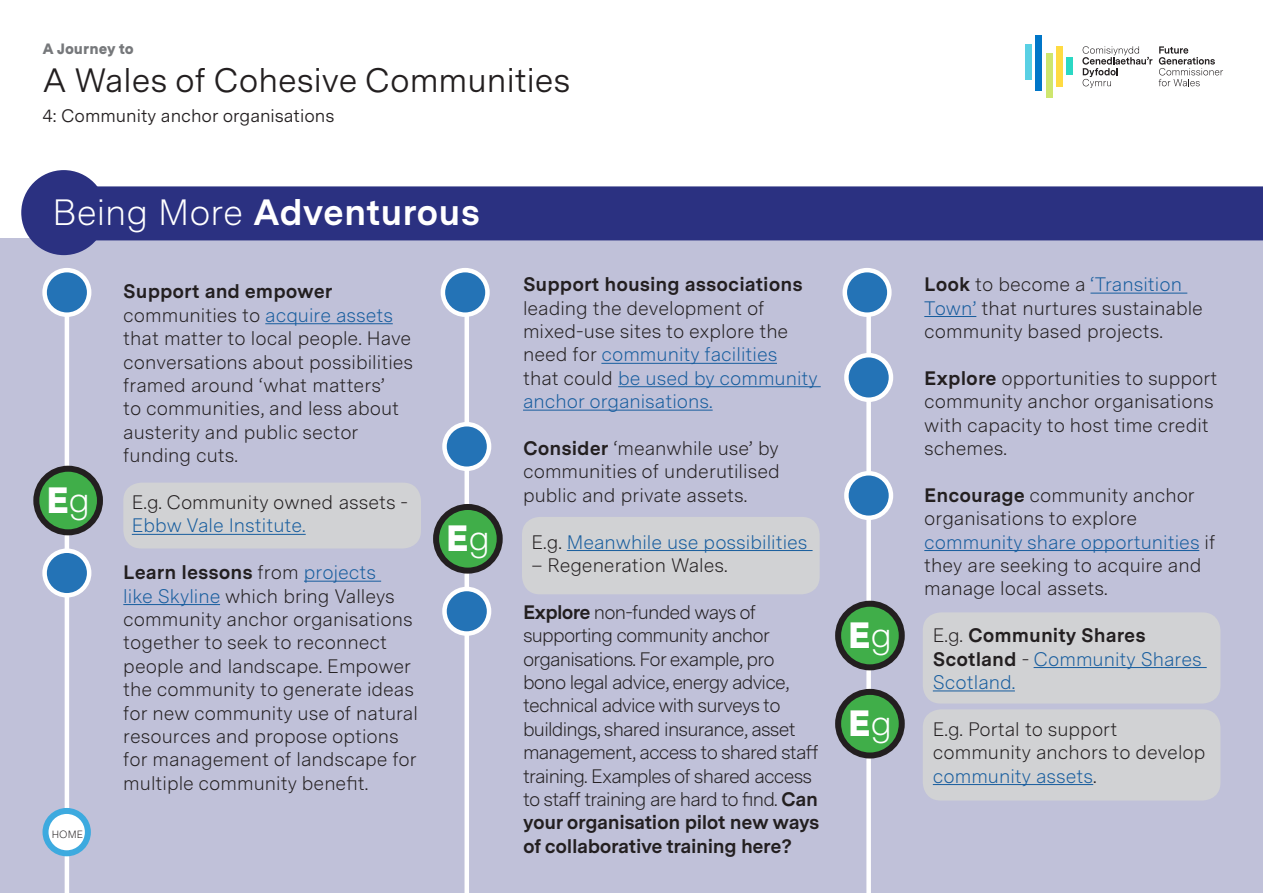
<style>
.page{position:relative;width:1263px;height:893px;background:#fff}
.page>*{position:absolute;margin:0;border:0;box-sizing:border-box;transform-origin:0 0}
.Text{font:700 36.6px "Messina Sans";color:#fff}
.Text-2{font:900 36.6px "Messina Sans";color:#fff}
.t1{font:33.75px "Messina Sans";color:#231f20}
.Text-3{font:300 19.5px/23.4px "Messina Sans";color:#231f20}
.Text-4{font:300 19.5px/23.4px "Messina Sans";letter-spacing:-.04em;color:#231f20}
.Text-5{font:300 19.5px/23.4px "Messina Sans";color:#175d9e}
.t2{font:18px "Messina Sans";color:#231f20}
.t3{font:900 15px "Messina Sans";color:#76787b}
.Text-6{font:300 10.5px "Messina Sans";color:#231f20}
.s1{font-weight:300}
.s2{font-weight:700}
.s3{color:#175d9e}
.s4{color:#231f20}
.s5{font-weight:700;color:#231f20}
</style>
<div class="page">
<div style="left:0;top:238px;width:1263px;height:655px;background:#c0c1d9"></div>
<div style="left:123px;top:483px;width:298px;height:65px;background:#d1d2d4;border-radius:18px"></div>
<div style="left:522px;top:517px;width:298px;height:77px;background:#d1d2d4;border-radius:18px"></div>
<div style="left:923px;top:612px;width:297px;height:91px;background:#d1d2d4;border-radius:18px"></div>
<div style="left:923px;top:709px;width:297px;height:91px;background:#d1d2d4;border-radius:18px"></div>
<div style="left:21px;top:170px;width:85px;height:85px;background:#2b3181;border-radius:50%"></div>
<div style="left:1025px;top:44px;width:7px;height:35px;background:#59d0e4"></div>
<div style="left:1036px;top:35px;width:6px;height:55px;background:#0076c8"></div>
<div style="left:1046px;top:53px;width:6px;height:45px;background:#cee66e"></div>
<div style="left:1056px;top:46px;width:6px;height:40px;background:#ffdb42"></div>
<div style="left:1066px;top:57px;width:6px;height:18px;background:#2bd8c4"></div>
<svg style="left:1159px;top:46px;width:64px;height:40px"></svg>
<svg style="left:1082px;top:46px;width:70px;height:42px"></svg>
<div style="left:43px;top:186px;width:1220px;height:54px;background:#2b3181"></div>
<hr style="left:265px;top:323px;width:128px;height:1px;background:#175d9e">
<hr style="left:132px;top:534px;width:174px;height:1px;background:#175d9e">
<hr style="left:304px;top:581px;width:77px;height:1px;background:#175d9e">
<hr style="left:123px;top:604px;width:97px;height:1px;background:#175d9e">
<hr style="left:65px;top:292px;width:4px;height:601px;background:#fff">
<div style="left:464px;top:292px;width:5px;height:601px;background:#fff"></div>
<div style="left:866px;top:292px;width:5px;height:601px;background:#fff"></div>
<div style="left:45px;top:270px;width:44px;height:45px;background:#2473b6;border-radius:50%"></div>
<div style="left:42px;top:268px;width:49px;height:49px;border:4px solid #fff;border-radius:50%"></div>
<div style="left:443px;top:270px;width:44px;height:45px;background:#2473b6;border-radius:50%"></div>
<div style="left:441px;top:268px;width:49px;height:49px;border:4px solid #fff;border-radius:50%"></div>
<div style="left:845px;top:270px;width:44px;height:45px;background:#2473b6;border-radius:50%"></div>
<div style="left:842px;top:268px;width:50px;height:49px;border:4px solid #fff;border-radius:50%"></div>
<div style="left:45px;top:551px;width:44px;height:44px;background:#2473b6;border-radius:50%"></div>
<div style="left:42px;top:548px;width:49px;height:49px;border:4px solid #fff;border-radius:50%"></div>
<div style="left:46px;top:811px;width:42px;height:42px;background:#fff;border-radius:50%"></div>
<div style="left:43px;top:808px;width:48px;height:48px;border:6px solid #3daadf;border-radius:50%"></div>
<hr style="left:601px;top:363px;width:176px;height:1px;background:#175d9e">
<hr style="left:618px;top:386px;width:203px;height:1px;background:#175d9e">
<hr style="left:523px;top:410px;width:190px;height:1px;background:#175d9e">
<hr style="left:567px;top:550px;width:245px;height:1px;background:#175d9e">
<div style="left:444px;top:424px;width:45px;height:45px;background:#2473b6;border-radius:50%"></div>
<div style="left:442px;top:422px;width:49px;height:49px;border:4px solid #fff;border-radius:50%"></div>
<div style="left:846px;top:355px;width:45px;height:45px;background:#2473b6;border-radius:50%"></div>
<div style="left:844px;top:353px;width:49px;height:49px;border:4px solid #fff;border-radius:50%"></div>
<div style="left:444px;top:589px;width:45px;height:44px;background:#2473b6;border-radius:50%"></div>
<div style="left:442px;top:587px;width:49px;height:49px;border:4px solid #fff;border-radius:50%"></div>
<div style="left:846px;top:473px;width:45px;height:45px;background:#2473b6;border-radius:50%"></div>
<div style="left:844px;top:471px;width:49px;height:49px;border:4px solid #fff;border-radius:50%"></div>
<div style="left:838px;top:604px;width:64px;height:63px;background:#40ae49;border-radius:50%"></div>
<div style="left:835px;top:601px;width:70px;height:69px;border:6px solid #231f20;border-radius:50%"></div>
<div style="left:838px;top:692px;width:64px;height:63px;background:#40ae49;border-radius:50%"></div>
<div style="left:835px;top:689px;width:70px;height:69px;border:6px solid #231f20;border-radius:50%"></div>
<div style="left:36px;top:469px;width:64px;height:63px;background:#40ae49;border-radius:50%"></div>
<div style="left:33px;top:466px;width:70px;height:69px;border:6px solid #231f20;border-radius:50%"></div>
<div style="left:436px;top:507px;width:64px;height:64px;background:#40ae49;border-radius:50%"></div>
<div style="left:433px;top:504px;width:70px;height:70px;border:6px solid #231f20;border-radius:50%"></div>
<hr style="left:1090px;top:293px;width:97px;height:1px;background:#175d9e">
<hr style="left:924px;top:316px;width:52px;height:1px;background:#175d9e">
<hr style="left:924px;top:550px;width:275px;height:1px;background:#175d9e">
<hr style="left:1033px;top:667px;width:174px;height:1px;background:#175d9e">
<hr style="left:933px;top:690px;width:82px;height:1px;background:#175d9e">
<hr style="left:933px;top:784px;width:160px;height:1px;background:#175d9e">
<p class="t3" style="left:42px;top:40px;width:93px">A Journey to</p>
<p class="t1" style="left:42px;top:60px;width:530px">A Wales of Cohesive Communities</p>
<p class="t2" style="left:42px;top:105px;width:294px">4: Community anchor organisations</p>
<p class="Text" style="left:53px;top:190px;width:429px"><span class="s1">Being More</span> Adventurous</p>
<p class="Text-2" style="left:46px;top:478px;width:46px">E<span class="s1">g</span></p>
<p class="Text-6" style="left:52px;top:828px;width:33px">HOME</p>
<p class="Text-3" style="left:123px;top:281px;width:291px"><span class="s2">Support and empower </span>communities to <span class="s3">acquire assets </span>that matter to local people. Have conversations about possibilities framed around ‘what matters’<br>to communities, and less about austerity and public sector funding cuts.</p>
<p class="Text-3" style="left:132px;top:491px;width:278px">E.g. Community owned assets -<br><span class="s3">Ebbw Vale Institute.</span></p>
<p class="Text-3" style="left:123px;top:561px;width:296px"><span class="s2">Learn lessons</span> from <span class="s3">projects<br>like Skyline</span> which bring Valleys community anchor organisations together to seek to reconnect people and landscape. Empower the community to generate ideas for new community use of natural resources and propose options for management of landscape for multiple community benefit.</p>
<p class="Text-2" style="left:446px;top:517px;width:46px">E<span class="s1">g</span></p>
<p class="Text-3" style="left:523px;top:273px;width:296px"><span class="s2">Support housing associations </span>leading the development of mixed-use sites to explore the need for <span class="s3">community facilities </span>that could <span class="s3">be used by community anchor organisations.</span></p>
<p class="Text-3" style="left:523px;top:437px;width:258px;text-align:justify"><span class="s2">Consider</span> ‘meanwhile use’ by communities of underutilised public and private assets.</p>
<p class="Text-5" style="left:531px;top:531px;width:278px"><span class="s4">E.g.</span> Meanwhile use possibilities</p>
<p class="Text-3" style="left:531px;top:554px;width:197px">– Regeneration Wales.</p>
<p class="Text-4" style="left:523px;top:601px;width:298px"><span class="s2">Explore</span> non-funded ways of supporting community anchor organisations. For example, pro bono legal advice, energy advice, technical advice with surveys to buildings, shared insurance, asset management, access to shared staff training. Examples of shared access to staff training are hard to find. <span class="s2">Can your organisation pilot new ways of collaborative training here?</span></p>
<p class="Text-2" style="left:848px;top:613px;width:46px">E<span class="s1">g</span></p>
<p class="Text-2" style="left:848px;top:702px;width:46px">E<span class="s1">g</span></p>
<p class="Text-3" style="left:924px;top:273px;width:280px"><span class="s2">Look</span> to become a <span class="s3">‘Transition<br>Town’</span> that nurtures sustainable community based projects.</p>
<p class="Text-3" style="left:924px;top:367px;width:295px"><span class="s2">Explore</span> opportunities to support community anchor organisations with capacity to host time credit schemes.</p>
<p class="Text-3" style="left:924px;top:484px;width:293px"><span class="s2">Encourage</span> community anchor organisations to explore <span class="s3">community share opportunities</span> if they are seeking to acquire and manage local assets.</p>
<p class="Text-5" style="left:933px;top:624px;width:270px"><span class="s4">E.g.</span> <span class="s5">Community Shares<br>Scotland</span> <span class="s4">-</span> Community Shares<br>Scotland.</p>
<p class="Text-3" style="left:933px;top:718px;width:274px">E.g. Portal to support community anchors to develop <span class="s3">community assets</span>.</p>
</div>
